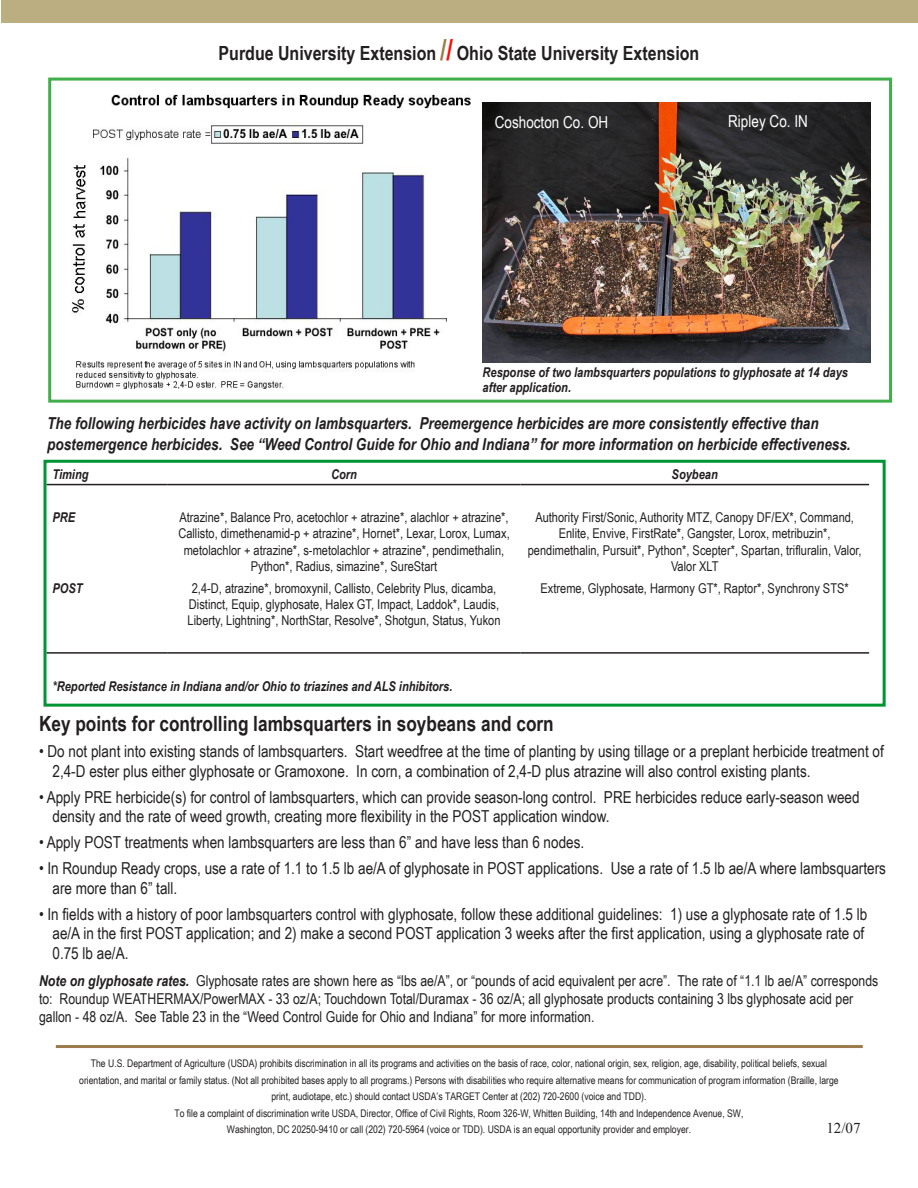
<style>
.page{position:relative;width:918px;height:1188px;background:#fff}
.page>*{position:absolute;margin:0;border:0;box-sizing:border-box;transform-origin:0 0}
.Heading_2{font:700 21px "Arial Narrow";color:#231f20}
.Heading_2-2{font:700 19.5px "Arial Narrow";color:#231f20}
.Heading_2-3{font:16.5px/19.5px "Arial Narrow";color:#231f20}
.Heading_2-4{font:italic 700 16.5px/21px "Arial Narrow";color:#231f20}
.Heading_2-5{font:16.5px "Arial Narrow";color:#fff}
.Heading_2-6{font:15px/18px "Arial Narrow";color:#231f20}
.t1{font:15px "Times New Roman";color:#231f20}
.Heading_2-7{font:13.5px/16.2px "Arial Narrow";color:#231f20;text-align:center}
.Heading_2-8{font:italic 700 13.5px/15px "Arial Narrow";color:#231f20}
.t2{font:10.5px "Arial Narrow";color:#231f20}
.s1{font-size:28.5px;color:#9c7b4a}
.s2{font-size:28.5px;color:#ff0a00}
.s3{font-weight:700;font-style:italic}
</style>
<div class="page">
<div style="left:48px;top:78px;width:844px;height:325px;border:3px solid #40ae49"></div>
<hr style="left:56px;top:1045px;width:807px;height:3px;background:#9c7b4a">
<div style="left:1px;top:0;width:917px;height:23px;background:#bbae81"></div>
<hr style="left:46px;top:652px;width:122px;height:2px;background:#231f20">
<hr style="left:168px;top:652px;width:352px;height:2px;background:#231f20">
<hr style="left:520px;top:652px;width:349px;height:2px;background:#231f20">
<hr style="left:46px;top:484px;width:122px;height:1px;background:#231f20">
<hr style="left:168px;top:484px;width:352px;height:1px;background:#231f20">
<hr style="left:520px;top:484px;width:349px;height:1px;background:#231f20">
<div style="left:44px;top:460px;width:842px;height:247px;border:3px solid #009434"></div>
<img style="left:483px;top:102px;width:388px;height:260px">
<img style="left:72px;top:94px;width:399px;height:295px">
<p class="Heading_2-2" style="left:219px;top:42px;width:482px">Purdue University Extension <span class="s1">/</span><span class="s2">/</span> Ohio State University Extension</p>
<p class="Heading_2-5" style="left:495px;top:112px;width:115px">Coshocton Co. OH</p>
<p class="Heading_2-5" style="left:728px;top:112px;width:81px">Ripley Co. IN</p>
<p class="Heading_2-8" style="left:483px;top:364px;width:367px">Response of two lambsquarters populations to glyphosate at 14 days after application.</p>
<p class="Heading_2-4" style="left:47px;top:413px;width:805px">The following herbicides have activity on lambsquarters. Preemergence herbicides are more consistently effective than postemergence herbicides. See “Weed Control Guide for Ohio and Indiana” for more information on herbicide effectiveness.</p>
<p class="Heading_2-8" style="left:52px;top:466px;width:38px">Timing</p>
<p class="Heading_2-8" style="left:331px;top:466px;width:27px">Corn</p>
<p class="Heading_2-8" style="left:672px;top:466px;width:48px">Soybean</p>
<p class="Heading_2-8" style="left:52px;top:510px;width:24px">PRE</p>
<p class="Heading_2-7" style="left:178px;top:509px;width:333px">Atrazine*, Balance Pro, acetochlor + atrazine*, alachlor + atrazine*, Callisto, dimethenamid-p + atrazine*, Hornet*, Lexar, Lorox, Lumax, metolachlor + atrazine*, s-metolachlor + atrazine*, pendimethalin, Python*, Radius, simazine*, SureStart</p>
<p class="Heading_2-7" style="left:528px;top:509px;width:335px">Authority First/Sonic, Authority MTZ, Canopy DF/EX*, Command, Enlite, Envive, FirstRate*, Gangster, Lorox, metribuzin*, pendimethalin, Pursuit*, Python*, Scepter*, Spartan, trifluralin, Valor, Valor XLT</p>
<p class="Heading_2-8" style="left:52px;top:580px;width:32px">POST</p>
<p class="Heading_2-7" style="left:188px;top:580px;width:314px">2,4-D, atrazine*, bromoxynil, Callisto, Celebrity Plus, dicamba,<br>Distinct, Equip, glyphosate, Halex GT, Impact, Laddok*, Laudis,<br>Liberty, Lightning*, NorthStar, Resolve*, Shotgun, Status, Yukon</p>
<p class="Heading_2-7" style="left:541px;top:580px;width:310px">Extreme, Glyphosate, Harmony GT*, Raptor*, Synchrony STS*</p>
<p class="Heading_2-8" style="left:52px;top:678px;width:401px">*Reported Resistance in Indiana and/or Ohio to triazines and ALS inhibitors.</p>
<p class="Heading_2" style="left:39px;top:712px;width:516px">Key points for controlling lambsquarters in soybeans and corn</p>
<p class="Heading_2-3" style="left:52px;top:742px;width:833px;text-indent:-14px">• Do not plant into existing stands of lambsquarters. Start weedfree at the time of planting by using tillage or a preplant herbicide treatment of<br>2,4-D ester plus either glyphosate or Gramoxone. In corn, a combination of 2,4-D plus atrazine will also control existing plants.</p>
<p class="Heading_2-3" style="left:52px;top:787px;width:809px;text-indent:-14px">• Apply PRE herbicide(s) for control of lambsquarters, which can provide season-long control. PRE herbicides reduce early-season weed density and the rate of weed growth, creating more flexibility in the POST application window.</p>
<p class="Heading_2-3" style="left:39px;top:833px;width:547px">• Apply POST treatments when lambsquarters are less than 6” and have less than 6 nodes.</p>
<p class="Heading_2-3" style="left:52px;top:859px;width:835px;text-indent:-14px">• In Roundup Ready crops, use a rate of 1.1 to 1.5 lb ae/A of glyphosate in POST applications. Use a rate of 1.5 lb ae/A where lambsquarters are more than 6” tall.</p>
<p class="Heading_2-3" style="left:52px;top:904px;width:816px;text-indent:-14px">• In fields with a history of poor lambsquarters control with glyphosate, follow these additional guidelines: 1) use a glyphosate rate of 1.5 lb ae/A in the first POST application; and 2) make a second POST application 3 weeks after the first application, using a glyphosate rate of<br>0.75 lb ae/A.</p>
<p class="Heading_2-6" style="left:39px;top:972px;width:841px"><span class="s3">Note on glyphosate rates.</span> Glyphosate rates are shown here as “lbs ae/A”, or “pounds of acid equivalent per acre”. The rate of “1.1 lb ae/A” corresponds to: Roundup WEATHERMAX/PowerMAX - 33 oz/A; Touchdown Total/Duramax - 36 oz/A; all glyphosate products containing 3 lbs glyphosate acid per gallon - 48 oz/A. See Table 23 in the “Weed Control Guide for Ohio and Indiana” for more information.</p>
<p class="t2" style="left:91px;top:1057px;width:737px">The U.S. Department of Agriculture (USDA) prohibits discrimination in all its programs and activities on the basis of race, color, national origin, sex, religion, age, disability, political beliefs, sexual</p>
<p class="t2" style="left:79px;top:1074px;width:761px">orientation, and marital or family status. (Not all prohibited bases apply to all programs.) Persons with disabilities who require alternative means for communication of program information (Braille, large</p>
<p class="t2" style="left:271px;top:1090px;width:377px">print, audiotape, etc.) should contact USDA’s TARGET Center at (202) 720-2600 (voice and TDD).</p>
<p class="t2" style="left:174px;top:1107px;width:570px">To file a complaint of discrimination write USDA, Director, Office of Civil Rights, Room 326-W, Whitten Building, 14th and Independence Avenue, SW,</p>
<p class="t2" style="left:227px;top:1123px;width:466px">Washington, DC 20250-9410 or call (202) 720-5964 (voice or TDD). USDA is an equal opportunity provider and employer.</p>
<p class="t1" style="left:826px;top:1119px;width:36px">12/07</p>
</div>
